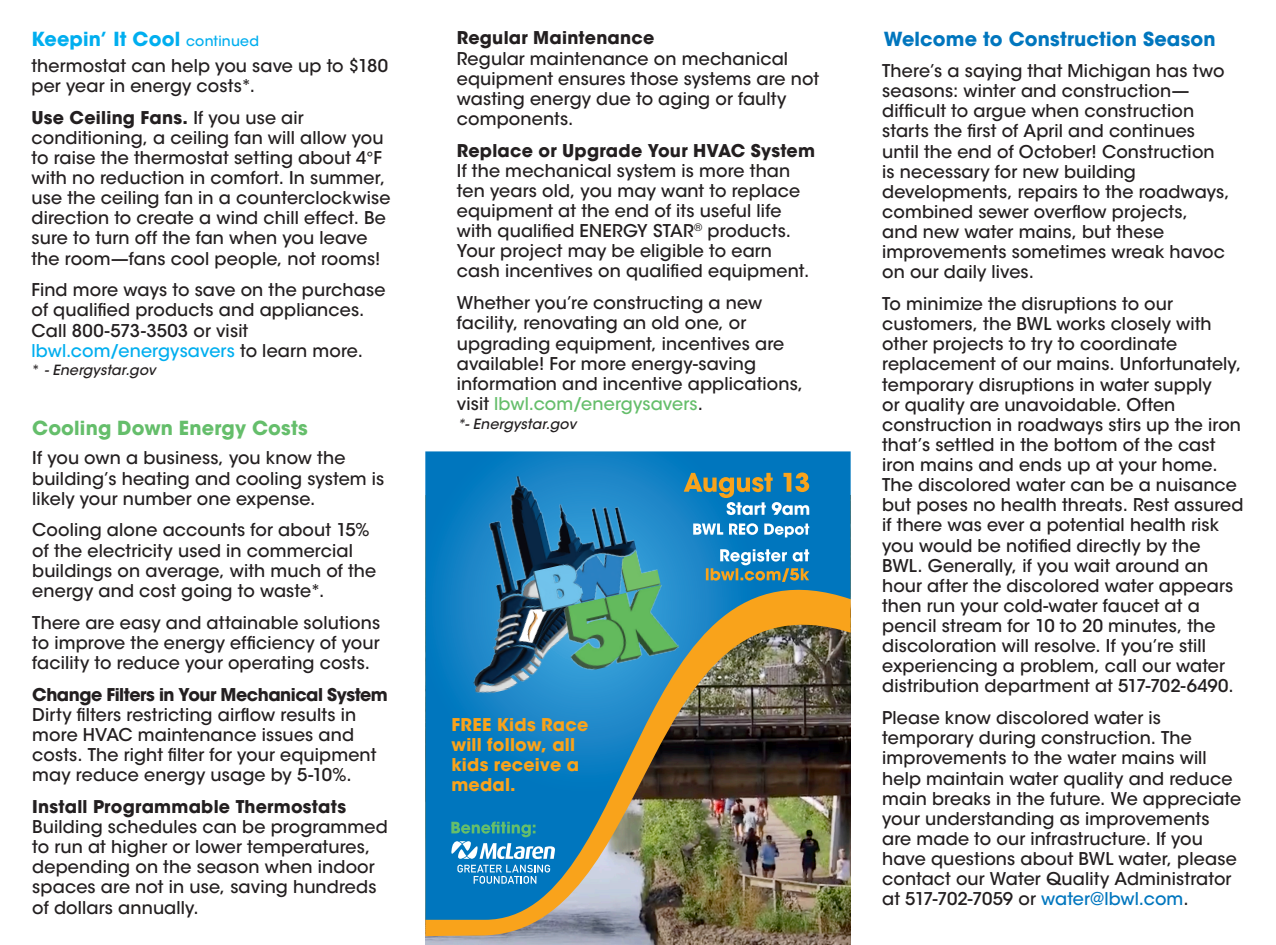
<style>
.page{position:relative;width:1276px;height:945px;background:#fff}
.page>*{position:absolute;margin:0;border:0;box-sizing:border-box;transform-origin:0 0}
.Headings{font:700 19.25px "ITC Avant Garde Std";letter-spacing:.01em;color:#0076be}
.Headings-2{font:700 19.25px "ITC Avant Garde Std";letter-spacing:.005em;color:#00aeef}
.Headings-3{font:700 19.25px "ITC Avant Garde Std";letter-spacing:.01em;color:#65be6b}
.t1{font:500 17.5px/20.1px "ITC Avant Garde Std";letter-spacing:.01em;color:#231f20}
.t2{font:700 17.5px/20.1px "ITC Avant Garde Std";letter-spacing:.015em;color:#f9a31b}
.t3{font:italic 500 14px "ITC Avant Garde Std";letter-spacing:.01em;color:#231f20}
.s1{font-weight:500;font-size:14px}
.s2{font-weight:700}
.s3{color:#00aeef}
.s4{font-style:normal}
.s5{color:#65be6b}
.s6{color:#0076be}
</style>
<div class="page">
<img style="left:425px;top:936px;width:425px;height:9px">
<img style="left:425px;top:920px;width:425px;height:16px">
<img style="left:425px;top:451px;width:425px;height:469px">
<img style="left:454px;top:572px;width:135px;height:125px">
<img style="left:523px;top:611px;width:19px;height:30px">
<img style="left:560px;top:584px;width:120px;height:90px">
<img style="left:641px;top:547px;width:20px;height:45px">
<img style="left:585px;top:602px;width:46px;height:3px">
<img style="left:474px;top:455px;width:167px;height:147px">
<img style="left:533px;top:562px;width:52px;height:50px">
<svg style="left:451px;top:822px;width:104px;height:37px;background:#449dc0"></svg>
<svg style="left:457px;top:865px;width:93px;height:19px;background:#449acf"></svg>
<svg style="left:693px;top:523px;width:116px;height:14px"></svg>
<svg style="left:706px;top:549px;width:103px;height:33px;background:#5695ad"></svg>
<svg style="left:684px;top:472px;width:125px;height:43px;background:#4d8da2"></svg>
<p class="Headings-2" style="left:32px;top:26px;width:229px">Keepin’ It Cool <span class="s1">continued</span></p>
<p class="t1" style="left:32px;top:55px;width:358px">thermostat can help you save up to $180 per year in energy costs*.</p>
<p class="t1" style="left:32px;top:107px;width:360px"><span class="s2">Use Ceiling Fans.</span> If you use air conditioning, a ceiling fan will allow you to raise the thermostat setting about 4°F with no reduction in comfort. In summer, use the ceiling fan in a counterclockwise direction to create a wind chill effect. Be sure to turn off the fan when you leave the room—fans cool people, not rooms!</p>
<p class="t1" style="left:32px;top:280px;width:355px">Find more ways to save on the purchase of qualified products and appliances.<br>Call 800-573-3503 or visit <span class="s3">lbwl.com/energysavers</span> to learn more.</p>
<p class="t3" style="left:32px;top:362px;width:126px"><span class="s4">*</span> - Energystar.gov</p>
<p class="Headings-3" style="left:32px;top:415px;width:277px">Cooling Down Energy Costs</p>
<p class="t1" style="left:32px;top:448px;width:354px">If you own a business, you know the building’s heating and cooling system is likely your number one expense.</p>
<p class="t1" style="left:32px;top:520px;width:346px">Cooling alone accounts for about 15% of the electricity used in commercial buildings on average, with much of the energy and cost going to waste*.</p>
<p class="t1" style="left:32px;top:612px;width:349px;text-align:justify">There are easy and attainable solutions to improve the energy efficiency of your facility to reduce your operating costs.</p>
<p class="t1" style="left:32px;top:684px;width:357px"><span class="s2">Change Filters in Your Mechanical System </span>Dirty filters restricting airflow results in more HVAC maintenance issues and costs. The right filter for your equipment may reduce energy usage by 5-10%.</p>
<p class="t1" style="left:32px;top:797px;width:357px"><span class="s2">Install Programmable Thermostats </span>Building schedules can be programmed to run at higher or lower temperatures, depending on the season when indoor spaces are not in use, saving hundreds of dollars annually.</p>
<p class="t1" style="left:457px;top:28px;width:364px"><span class="s2">Regular Maintenance<br></span>Regular maintenance on mechanical equipment ensures those systems are not wasting energy due to aging or faulty components.</p>
<p class="t1" style="left:457px;top:140px;width:360px"><span class="s2">Replace or Upgrade Your HVAC System </span>If the mechanical system is more than ten years old, you may want to replace equipment at the end of its useful life with qualified ENERGY STAR<sup>®</sup> products.<br>Your project may be eligible to earn cash incentives on qualified equipment.</p>
<p class="t1" style="left:457px;top:293px;width:348px">Whether you’re constructing a new facility, renovating an old one, or upgrading equipment, incentives are available! For more energy-saving information and incentive applications, visit <span class="s5">lbwl.com/energysavers</span>.</p>
<p class="t3" style="left:457px;top:415px;width:121px">*- Energystar.gov</p>
<p class="t2" style="left:451px;top:714px;width:138px">FREE Kids Race will follow, all kids receive a medal.</p>
<p class="Headings" style="left:884px;top:26px;width:333px">Welcome to Construction Season</p>
<p class="t1" style="left:882px;top:61px;width:349px">There’s a saying that Michigan has two seasons: winter and construction— difficult to argue when construction starts the first of April and continues until the end of October! Construction is necessary for new building developments, repairs to the roadways, combined sewer overflow projects,<br>and new water mains, but these improvements sometimes wreak havoc on our daily lives.</p>
<p class="t1" style="left:882px;top:294px;width:363px">To minimize the disruptions to our customers, the BWL works closely with other projects to try to coordinate replacement of our mains. Unfortunately, temporary disruptions in water supply<br>or quality are unavoidable. Often construction in roadways stirs up the iron that’s settled in the bottom of the cast iron mains and ends up at your home.<br>The discolored water can be a nuisance but poses no health threats. Rest assured if there was ever a potential health risk you would be notified directly by the BWL. Generally, if you wait around an hour after the discolored water appears then run your cold-water faucet at a pencil stream for 10 to 20 minutes, the discoloration will resolve. If you’re still experiencing a problem, call our water distribution department at 517-702-6490.</p>
<p class="t1" style="left:882px;top:708px;width:361px">Please know discolored water is temporary during construction. The improvements to the water mains will help maintain water quality and reduce main breaks in the future. We appreciate your understanding as improvements are made to our infrastructure. If you have questions about BWL water, please contact our Water Quality Administrator at 517-702-7059 or <span class="s6">water@lbwl.com</span>.</p>
</div>
